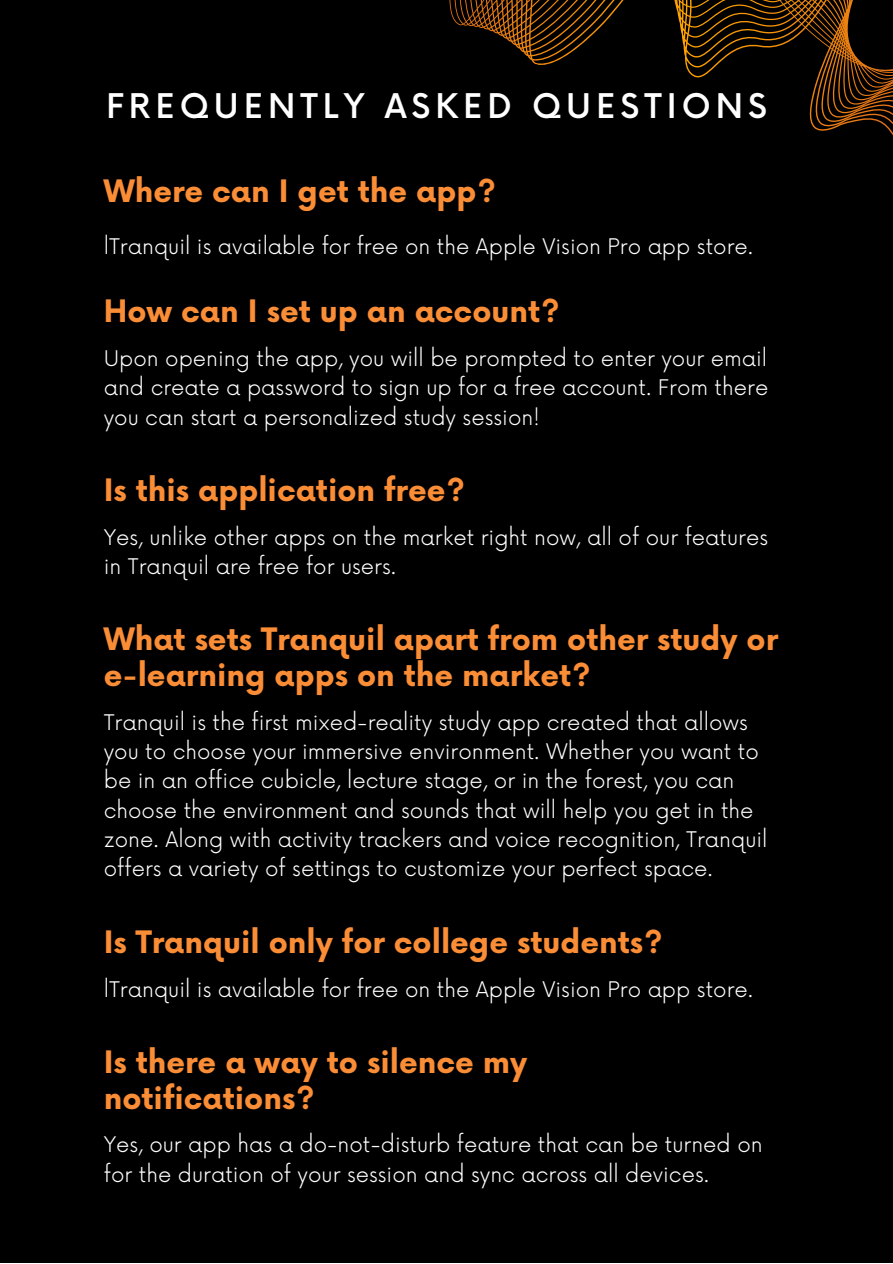
<style>
.page{position:relative;width:893px;height:1264px;background:#fff}
.page>*{position:absolute;margin:0;border:0;box-sizing:border-box;transform-origin:0 0}
.t1{font:500 33.15px "Now";letter-spacing:.15em;color:#fff}
.t2{font:700 30.15px/36px "Now";color:#fa8d35}
.t3{font:300 21px/29.2px "Now";color:#fff}
</style>
<div class="page">
<div style="left:0;top:0;width:892px;height:1262px;background:#000"></div>
<svg style="left:449px;top:0;width:443px;height:134px"></svg>
<p class="t1" style="left:106px;top:88px;width:662px">FREQUENTLY ASKED QUESTIONS</p>
<p class="t2" style="left:104px;top:175px;width:394px">Where can I get the app?</p>
<p class="t3" style="left:104px;top:232px;width:651px">lTranquil is available for free on the Apple Vision Pro app store.</p>
<p class="t2" style="left:104px;top:295px;width:457px">How can I set up an account?</p>
<p class="t3" style="left:104px;top:345px;width:666px;text-align:justify">Upon opening the app, you will be prompted to enter your email and create a password to sign up for a free account. From there you can start a personalized study session!</p>
<p class="t2" style="left:104px;top:474px;width:363px">Is this application free?</p>
<p class="t3" style="left:104px;top:523px;width:666px">Yes, unlike other apps on the market right now, all of our features in Tranquil are free for users.</p>
<p class="t2" style="left:104px;top:623px;width:675px">What sets Tranquil apart from other study or e-learning apps on the market?</p>
<p class="t3" style="left:104px;top:708px;width:665px">Tranquil is the first mixed-reality study app created that allows you to choose your immersive environment. Whether you want to be in an office cubicle, lecture stage, or in the forest, you can choose the environment and sounds that will help you get in the zone. Along with activity trackers and voice recognition, Tranquil offers a variety of settings to customize your perfect space.</p>
<p class="t2" style="left:104px;top:925px;width:560px">Is Tranquil only for college students?</p>
<p class="t3" style="left:104px;top:975px;width:651px">lTranquil is available for free on the Apple Vision Pro app store.</p>
<p class="t2" style="left:104px;top:1045px;width:425px">Is there a way to silence my notifications?</p>
<p class="t3" style="left:104px;top:1131px;width:660px">Yes, our app has a do-not-disturb feature that can be turned on for the duration of your session and sync across all devices.</p>
</div>
